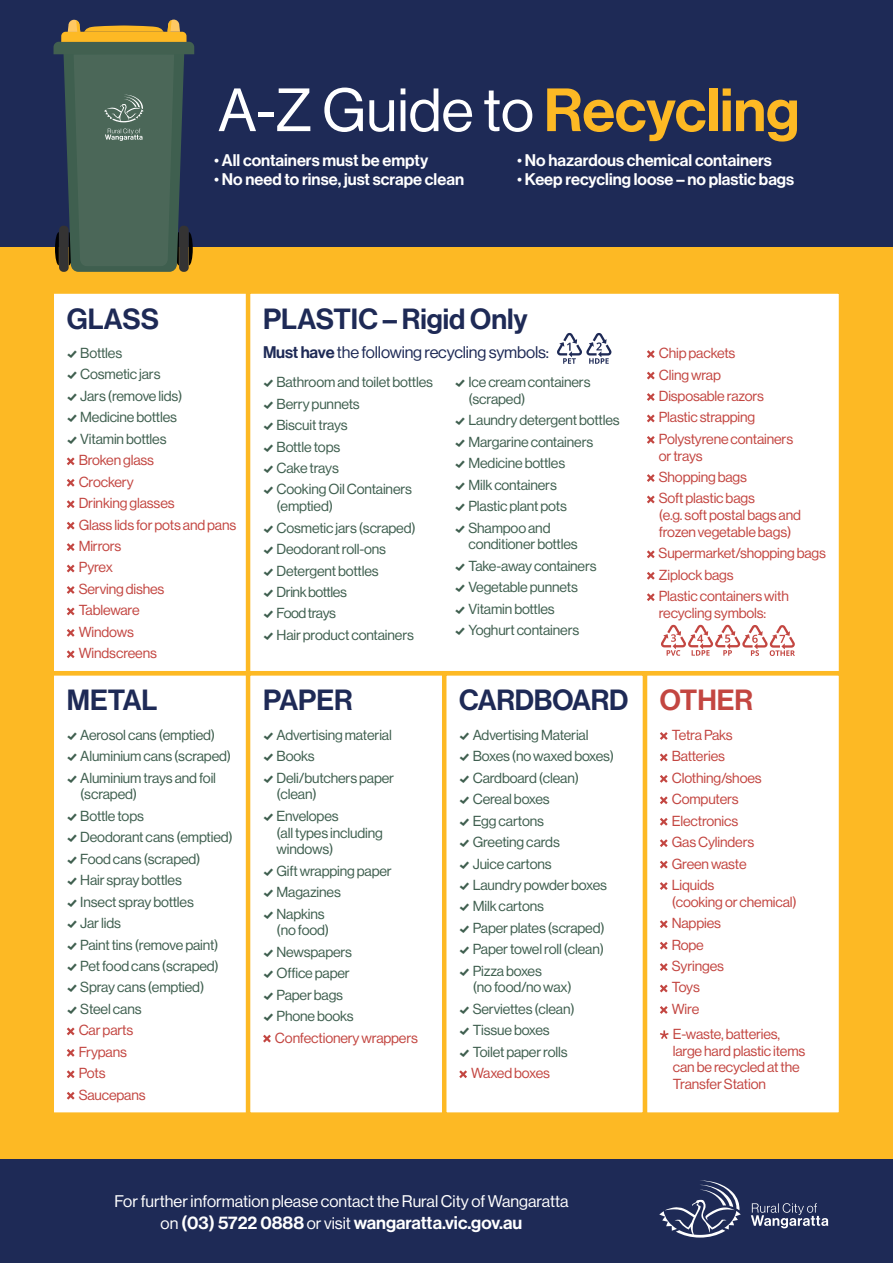
<style>
.page{position:relative;width:893px;height:1263px;background:#fff}
.page>*{position:absolute;margin:0;border:0;box-sizing:border-box;transform-origin:0 0}
.t1{font:59.7px "N Haas Grotesk DS Pro 55 Rg";color:#fff}
.t2{font:28.65px "N Haas Grotesk DS Pro 65 Md";color:#1e2a56}
.t3{font:28.65px "N Haas Grotesk DS Pro 65 Md";color:#c34641}
.t4{font:18px "N Haas Grotesk DS Pro 65 Md";color:#fff}
.t5{font:16.5px "N Haas Grotesk DS Pro 65 Md";color:#fff}
.t6{font:16.5px "N Haas Grotesk DS Pro 55 Rg";color:#fff}
.t7{font:16.5px "N Haas Grotesk DS Pro 55 Rg";letter-spacing:-.01em;color:#1e2a56}
.t8{font:14.25px/21.5px "N Haas Grotesk DS Pro 55 Rg";letter-spacing:-.01em;color:#3f5f4f}
.t9{font:14.25px/21.5px "N Haas Grotesk DS Pro 55 Rg";letter-spacing:-.01em;color:#c34641}
.t10{font:14.25px "N Haas Grotesk DS Pro 55 Rg";letter-spacing:-.03em;color:#c34641}
.s1{font-family:"N Haas Grotesk DS Pro 65 Md";color:#fdb924}
.s2{font-family:"N Haas Grotesk DS Pro 55 Rg"}
.s3{font-family:"Adelle Sans";font-weight:600}
.s4{font-family:"N Haas Grotesk DS Pro 65 Md"}
.s5{font-family:"N Haas Grotesk DS Pro 55 Rg";font-size:16.5px}
</style>
<div class="page">
<div style="left:0;top:239px;width:893px;height:924px;background:#fdb924"></div>
<div style="left:0;top:0;width:893px;height:247px;background:#1e2a56"></div>
<div style="left:0;top:1159px;width:893px;height:104px;background:#1e2a56"></div>
<svg style="left:659px;top:1180px;width:82px;height:57px"></svg>
<svg style="left:751px;top:1203px;width:77px;height:25px"></svg>
<div style="left:54px;top:293px;width:190px;height:376px;background:#fff"></div>
<div style="left:244px;top:293px;width:595px;height:376px;background:#fff"></div>
<div style="left:54px;top:669px;width:190px;height:444px;background:#fff"></div>
<div style="left:244px;top:669px;width:196px;height:444px;background:#fff"></div>
<div style="left:649px;top:669px;width:190px;height:444px;background:#fff"></div>
<div style="left:440px;top:669px;width:209px;height:444px;background:#fff"></div>
<svg style="left:54px;top:20px;width:140px;height:252px"></svg>
<h1 class="t1" style="left:218px;top:76px;width:583px">A-Z Guide to <span class="s1">Recycling</span></h1>
<p class="t5" style="left:214px;top:150px;width:216px"><span class="s2">•</span> All containers must be empty</p>
<p class="t5" style="left:214px;top:170px;width:252px"><span class="s2">•</span> No need to rinse, just scrape clean</p>
<p class="t5" style="left:517px;top:150px;width:256px"><span class="s2">•</span> No hazardous chemical containers</p>
<p class="t5" style="left:517px;top:170px;width:279px"><span class="s2">•</span> Keep recycling loose – no plastic bags</p>
<h2 class="t2" style="left:67px;top:302px;width:94px">GLASS</h2>
<p class="t8" style="left:67px;top:342px;width:57px"><span class="s3">f</span> Bottles</p>
<p class="t8" style="left:67px;top:364px;width:95px"><span class="s3">f</span> Cosmetic jars</p>
<p class="t8" style="left:67px;top:385px;width:117px"><span class="s3">f</span> Jars (remove lids)</p>
<p class="t8" style="left:67px;top:407px;width:112px"><span class="s3">f</span> Medicine bottles</p>
<p class="t8" style="left:67px;top:428px;width:101px"><span class="s3">f</span> Vitamin bottles</p>
<p class="t9" style="left:79px;top:450px;width:77px">Broken glass</p>
<p class="t9" style="left:79px;top:471px;width:56px">Crockery</p>
<p class="t9" style="left:79px;top:492px;width:97px">Drinking glasses</p>
<p class="t9" style="left:79px;top:514px;width:159px">Glass lids for pots and pans</p>
<p class="t9" style="left:79px;top:535px;width:44px">Mirrors</p>
<p class="t9" style="left:79px;top:557px;width:36px">Pyrex</p>
<p class="t9" style="left:79px;top:578px;width:87px">Serving dishes</p>
<p class="t9" style="left:79px;top:600px;width:62px">Tableware</p>
<p class="t9" style="left:79px;top:621px;width:57px">Windows</p>
<p class="t9" style="left:79px;top:642px;width:80px">Windscreens</p>
<h2 class="t2" style="left:67px;top:684px;width:92px">METAL</h2>
<p class="t8" style="left:67px;top:724px;width:166px"><span class="s3">f</span> Aerosol cans (emptied)<br><span class="s3">f</span> Aluminium cans (scraped) <span class="s3">f</span> Aluminium trays and foil</p>
<p class="t8" style="left:80px;top:784px;width:58px">(scraped)</p>
<p class="t8" style="left:67px;top:805px;width:79px"><span class="s3">f</span> Bottle tops</p>
<p class="t8" style="left:67px;top:827px;width:168px"><span class="s3">f</span> Deodorant cans (emptied)</p>
<p class="t8" style="left:67px;top:848px;width:135px"><span class="s3">f</span> Food cans (scraped)</p>
<p class="t8" style="left:67px;top:869px;width:117px"><span class="s3">f</span> Hair spray bottles</p>
<p class="t8" style="left:67px;top:891px;width:129px"><span class="s3">f</span> Insect spray bottles</p>
<p class="t8" style="left:67px;top:912px;width:56px"><span class="s3">f</span> Jar lids</p>
<p class="t8" style="left:67px;top:934px;width:153px"><span class="s3">f</span> Paint tins (remove paint)</p>
<p class="t8" style="left:67px;top:955px;width:154px"><span class="s3">f</span> Pet food cans (scraped)</p>
<p class="t8" style="left:67px;top:977px;width:139px"><span class="s3">f</span> Spray cans (emptied)</p>
<p class="t8" style="left:67px;top:998px;width:76px"><span class="s3">f</span> Steel cans</p>
<p class="t9" style="left:79px;top:1020px;width:56px">Car parts</p>
<p class="t9" style="left:79px;top:1041px;width:50px">Frypans</p>
<p class="t9" style="left:79px;top:1062px;width:28px">Pots</p>
<p class="t9" style="left:79px;top:1084px;width:68px">Saucepans</p>
<h2 class="t2" style="left:263px;top:302px;width:266px">PLASTIC – Rigid Only</h2>
<p class="t7" style="left:263px;top:343px;width:287px"><span class="s4">Must have</span> the following recycling symbols:</p>
<p class="t8" style="left:263px;top:372px;width:171px"><span class="s3">f</span> Bathroom and toilet bottles <span class="s3">f</span> Berry punnets<br><span class="s3">f</span> Biscuit trays<br><span class="s3">f</span> Bottle tops<br><span class="s3">f</span> Cake trays<br><span class="s3">f</span> Cooking Oil Containers</p>
<p class="t8" style="left:263px;top:496px;width:154px;text-indent:13px">(emptied)<br><span class="s3">f</span> Cosmetic jars (scraped) <span class="s3">f</span> Deodorant roll-ons<br><span class="s3">f</span> Detergent bottles<br><span class="s3">f</span> Drink bottles<br><span class="s3">f</span> Food trays<br><span class="s3">f</span> Hair product containers</p>
<p class="t8" style="left:468px;top:374px;width:124px;line-height:16.6px;text-indent:-13px"><span class="s3">f</span> Ice cream containers (scraped)</p>
<p class="t8" style="left:455px;top:410px;width:166px"><span class="s3">f</span> Laundry detergent bottles <span class="s3">f</span> Margarine containers<br><span class="s3">f</span> Medicine bottles<br><span class="s3">f</span> Milk containers<br><span class="s3">f</span> Plastic plant pots<br><span class="s3">f</span> Shampoo and</p>
<p class="t8" style="left:455px;top:534px;width:143px;text-indent:13px">conditioner bottles<br><span class="s3">f</span> Take-away containers <span class="s3">f</span> Vegetable punnets<br><span class="s3">f</span> Vitamin bottles<br><span class="s3">f</span> Yoghurt containers</p>
<h2 class="t2" style="left:263px;top:684px;width:91px">PAPER</h2>
<p class="t8" style="left:263px;top:724px;width:133px"><span class="s3">f</span> Advertising material <span class="s3">f</span> Books<br><span class="s3">f</span> Deli/butchers paper</p>
<p class="t8" style="left:263px;top:784px;width:77px;text-align:center">(clean)<br><span class="s3">f</span> Envelopes</p>
<p class="t8" style="left:277px;top:824px;width:108px;line-height:16.6px">(all types including windows)</p>
<p class="t8" style="left:263px;top:860px;width:130px"><span class="s3">f</span> Gift wrapping paper <span class="s3">f</span> Magazines<br><span class="s3">f</span> Napkins</p>
<p class="t8" style="left:277px;top:920px;width:54px">(no food)</p>
<p class="t8" style="left:263px;top:941px;width:91px"><span class="s3">f</span> Newspapers</p>
<p class="t8" style="left:263px;top:962px;width:88px"><span class="s3">f</span> Office paper</p>
<p class="t8" style="left:263px;top:984px;width:82px"><span class="s3">f</span> Paper bags</p>
<p class="t8" style="left:263px;top:1005px;width:92px"><span class="s3">f</span> Phone books</p>
<p class="t9" style="left:275px;top:1027px;width:144px">Confectionery wrappers</p>
<h2 class="t2" style="left:459px;top:684px;width:170px">CARDBOARD</h2>
<p class="t8" style="left:459px;top:724px;width:157px"><span class="s3">f</span> Advertising Material<br><span class="s3">f</span> Boxes (no waxed boxes) <span class="s3">f</span> Cardboard (clean)<br><span class="s3">f</span> Cereal boxes<br><span class="s3">f</span> Egg cartons<br><span class="s3">f</span> Greeting cards<br><span class="s3">f</span> Juice cartons<br><span class="s3">f</span> Laundry powder boxes <span class="s3">f</span> Milk cartons<br><span class="s3">f</span> Paper plates (scraped) <span class="s3">f</span> Paper towel roll (clean) <span class="s3">f</span> Pizza boxes</p>
<p class="t8" style="left:473px;top:977px;width:100px">(no food/no wax)</p>
<p class="t8" style="left:459px;top:998px;width:117px"><span class="s3">f</span> Serviettes (clean)</p>
<p class="t8" style="left:459px;top:1019px;width:92px"><span class="s3">f</span> Tissue boxes</p>
<p class="t8" style="left:459px;top:1041px;width:110px"><span class="s3">f</span> Toilet paper rolls</p>
<p class="t10" style="left:471px;top:1065px;width:80px">Waxed boxes</p>
<p class="t9" style="left:659px;top:342px;width:136px">Chip packets<br>Cling wrap<br>Disposable razors<br>Plastic strapping<br>Polystyrene containers</p>
<p class="t9" style="left:659px;top:445px;width:98px">or trays<br>Shopping bags<br>Soft plastic bags</p>
<p class="t9" style="left:659px;top:507px;width:144px;line-height:16.6px">(e.g. soft postal bags and frozen vegetable bags)</p>
<p class="t9" style="left:659px;top:543px;width:169px">Supermarket/shopping bags<br>Ziplock bags<br>Plastic containers with</p>
<p class="t9" style="left:659px;top:602px;width:109px">recycling symbols:</p>
<h2 class="t3" style="left:660px;top:684px;width:95px">OTHER</h2>
<p class="t9" style="left:672px;top:724px;width:91px">Tetra Paks<br>Batteries<br>Clothing/shoes<br>Computers<br>Electronics<br>Gas Cylinders<br>Green waste<br>Liquids</p>
<p class="t9" style="left:672px;top:891px;width:127px">(cooking or chemical)<br>Nappies<br>Rope<br>Syringes<br>Toys<br>Wire</p>
<p class="t9" style="left:673px;top:1026px;width:134px;line-height:16.6px">E-waste, batteries, large hard plastic items can be recycled at the<br>Transfer Station</p>
<p class="t6" style="left:115px;top:1192px;width:455px">For further information please contact the Rural City of Wangaratta</p>
<p class="t4" style="left:161px;top:1212px;width:363px"><span class="s5">on</span> (03) 5722 0888 <span class="s5">or visit</span> wangaratta.vic.gov.au</p>
</div>
